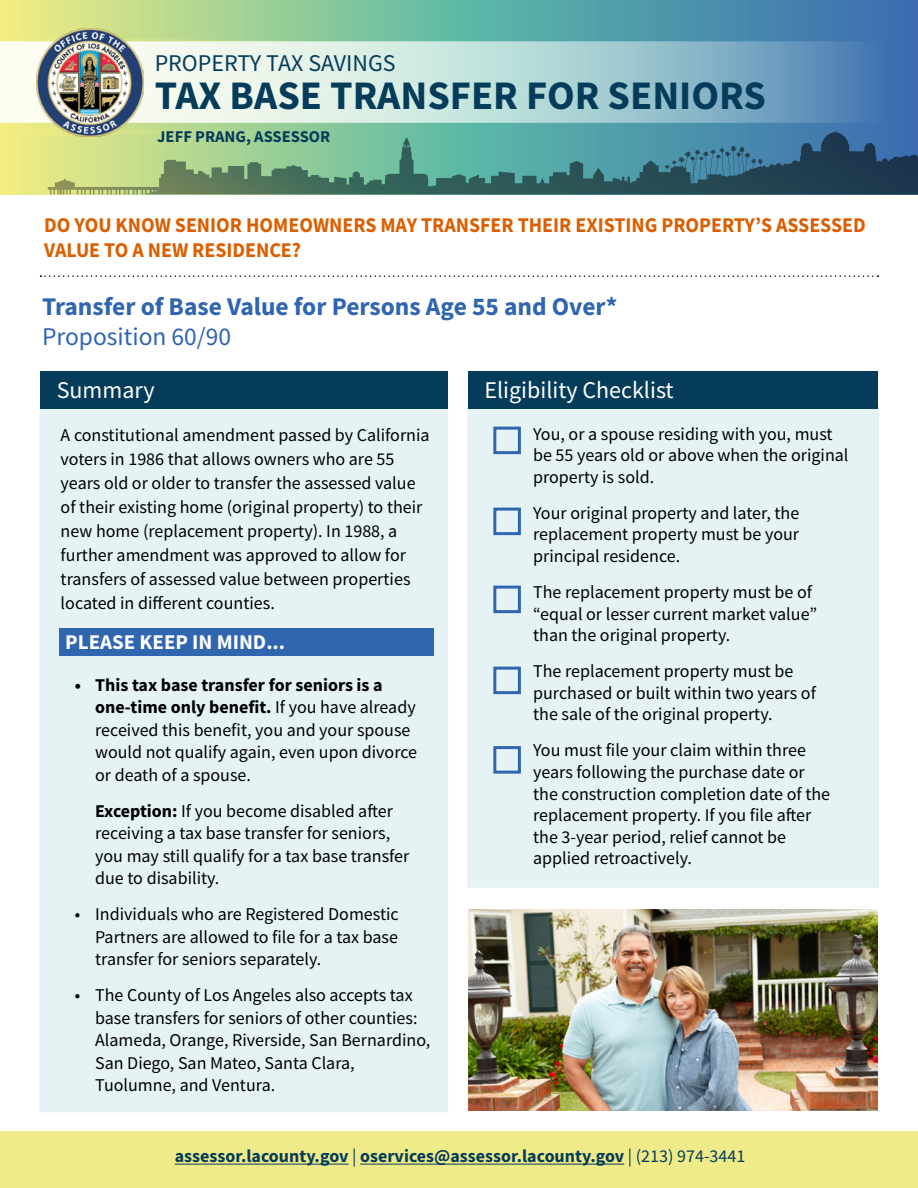
<style>
.page{position:relative;width:918px;height:1188px;background:#fff}
.page>*{position:absolute;margin:0;border:0;box-sizing:border-box;transform-origin:0 0}
.t1{font:700 40.5px "Source Sans Pro";color:#043c59}
.t2{font:700 25.5px "Source Sans Pro";letter-spacing:-.01em;color:#3065b0}
.t3{font:25.5px "Source Sans Pro";color:#3065b0}
.t4{font:24px "Source Sans Pro";color:#fff}
.t5{font:24px "Source Sans Pro";color:#043c59}
.t6{font:700 21px/25.2px "Source Sans Pro";color:#db5f00;scale:.95 1}
.t7{font:700 21px "Source Sans Pro";color:#fff}
.t8{font:18px/21.6px "Source Sans Pro";color:#000}
.t9{font:700 18px "Source Sans Pro";color:#043c59}
.t10{font:700 16.5px "Source Sans Pro";color:#043c59}
.s1{font-weight:700}
.s2{font-weight:400}
</style>
<div class="page">
<div style="left:467px;top:404px;width:412px;height:484px;background:#e6f3f5"></div>
<img style="left:469px;top:909px;width:409px;height:201px">
<div style="left:493px;top:427px;width:28px;height:27px;background:#e6f3f5;border:3px solid #3065b0"></div>
<div style="left:493px;top:508px;width:28px;height:27px;background:#e6f3f5;border:3px solid #3065b0"></div>
<div style="left:493px;top:586px;width:28px;height:27px;background:#e6f3f5;border:3px solid #3065b0"></div>
<div style="left:493px;top:667px;width:28px;height:27px;background:#e6f3f5;border:3px solid #3065b0"></div>
<div style="left:493px;top:746px;width:28px;height:28px;background:#e6f3f5;border:3px solid #3065b0"></div>
<div style="left:39px;top:407px;width:409px;height:705px;background:#e6f3f5"></div>
<svg style="left:0;top:0;width:918px;height:194px;background:#6da190"></svg>
<svg style="left:0;top:37px;width:308px;height:4px"></svg>
<svg style="left:0;top:127px;width:325px;height:10px;background:#b6d78f"></svg>
<svg style="left:753px;top:132px;width:82px;height:37px;background:#36678a"></svg>
<svg style="left:0;top:41px;width:918px;height:82px;background:#afced5"></svg>
<img style="left:37px;top:29px;width:107px;height:107px">
<div style="left:60px;top:628px;width:374px;height:28px;background:#3065b0"></div>
<div style="left:40px;top:371px;width:408px;height:37px;background:#043c59"></div>
<svg style="left:40px;top:275px;width:839px;height:2px"></svg>
<div style="left:468px;top:371px;width:410px;height:37px;background:#043c59"></div>
<div style="left:0;top:1132px;width:918px;height:56px;background:#f0eb89"></div>
<hr style="left:175px;top:1164px;width:174px;height:1px;background:#043c59">
<hr style="left:360px;top:1164px;width:264px;height:1px;background:#043c59">
<h3 class="t5" style="left:155px;top:48px;width:243px">property tax savi ngs</h3>
<h1 class="t1" style="left:155px;top:68px;width:613px">tax base transfer for seniors</h1>
<p class="t10" style="left:157px;top:125px;width:175px">Jeff Prang, assessor</p>
<p class="t6" style="left:44px;top:212px;width:866px">do you know senior homeowners may transfer their existing property’s assessed value to a new residence?</p>
<h2 class="t2" style="left:42px;top:290px;width:577px">Transfer of Base Value for Persons Age 55 and Over*</h2>
<h2 class="t3" style="left:42px;top:321px;width:191px">Proposition 60/90</h2>
<h3 class="t4" style="left:57px;top:374px;width:99px">Summary</h3>
<p class="t8" style="left:61px;top:423px;width:370px;line-height:24px">A constitutional amendment passed by California voters in 1986 that allows owners who are 55 years old or older to transfer the assessed value of their existing home (original property) to their new home (replacement property). In 1988, a further amendment was approved to allow for transfers of assessed value between properties located in different counties.</p>
<p class="t7" style="left:65px;top:628px;width:221px">please keep in mind...</p>
<p class="t8" style="left:95px;top:673px;width:324px;line-height:22.5px;text-indent:-20px"><span class="s1">• This tax base transfer for seniors is a one-time only benefit.</span> If you have already received this benefit, you and your spouse would not qualify again, even upon divorce or death of a spouse.</p>
<p class="t8" style="left:95px;top:799px;width:316px;line-height:22.5px"><span class="s1">Exception:</span> If you become disabled after receiving a tax base transfer for seniors, you may still qualify for a tax base transfer due to disability.</p>
<p class="t8" style="left:95px;top:903px;width:305px;line-height:22.5px;text-align:justify;text-indent:-20px">• Individuals who are Registered Domestic Partners are allowed to file for a tax base transfer for seniors separately.</p>
<p class="t8" style="left:95px;top:984px;width:337px;line-height:22.5px;text-indent:-20px">• The County of Los Angeles also accepts tax base transfers for seniors of other counties:<br>Alameda, Orange, Riverside, San Bernardino, San Diego, San Mateo, Santa Clara, Tuolumne, and Ventura.</p>
<h3 class="t4" style="left:484px;top:374px;width:191px">Eligibility Checklist</h3>
<p class="t8" style="left:533px;top:423px;width:317px">You, or a spouse residing with you, must be 55 years old or above when the original property is sold.</p>
<p class="t8" style="left:533px;top:502px;width:268px;text-align:justify">Your original property and later, the replacement property must be your principal residence.</p>
<p class="t8" style="left:533px;top:581px;width:285px">The replacement property must be of “equal or lesser current market value” than the original property.</p>
<p class="t8" style="left:533px;top:660px;width:285px">The replacement property must be purchased or built within two years of the sale of the original property.</p>
<p class="t8" style="left:533px;top:740px;width:299px">You must file your claim within three years following the purchase date or the construction completion date of the replacement property. If you file after the 3-year period, relief cannot be applied retroactively.</p>
<p class="t9" style="left:175px;top:1144px;width:572px">assessor.lacounty.gov <span class="s2">|</span> oservices@assessor.lacounty.gov <span class="s2">| (213) 974-3441</span></p>
</div>
